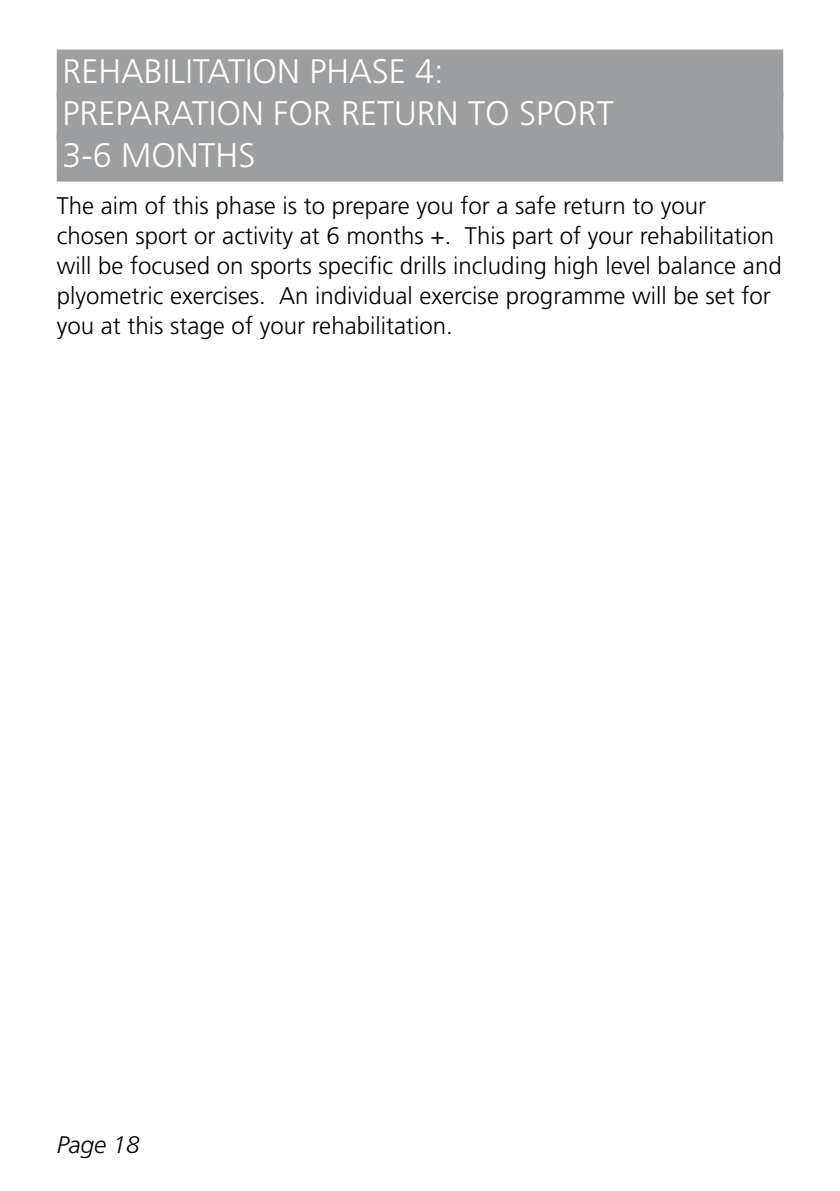
<style>
.page{position:relative;width:840px;height:1191px;background:#fff}
.page>*{position:absolute;margin:0;border:0;box-sizing:border-box;transform-origin:0 0}
.t1{font:300 34px/42px "Frutiger";color:#fff}
.t2{font:300 24px/30px "Frutiger";color:#000}
.t3{font:italic 300 24px "Frutiger";color:#000}
</style>
<div class="page">
<div style="left:57px;top:50px;width:725px;height:48px;background:#9c9e9f"></div>
<div style="left:57px;top:92px;width:725px;height:48px;background:#9c9e9f"></div>
<div style="left:57px;top:134px;width:725px;height:48px;background:#9c9e9f"></div>
<h1 class="t1" style="left:62px;top:51px;width:552px">REHABILITATION PHASE 4:<br>PREPARATION FOR RETURN TO SPORT<br>3-6 MONTHS</h1>
<p class="t2" style="left:57px;top:191px;width:726px">The aim of this phase is to prepare you for a safe return to your chosen sport or activity at 6 months +. This part of your rehabilitation will be focused on sports specific drills including high level balance and plyometric exercises. An individual exercise programme will be set for you at this stage of your rehabilitation.</p>
<p class="t3" style="left:57px;top:1131px;width:84px">Page 18</p>
</div>
